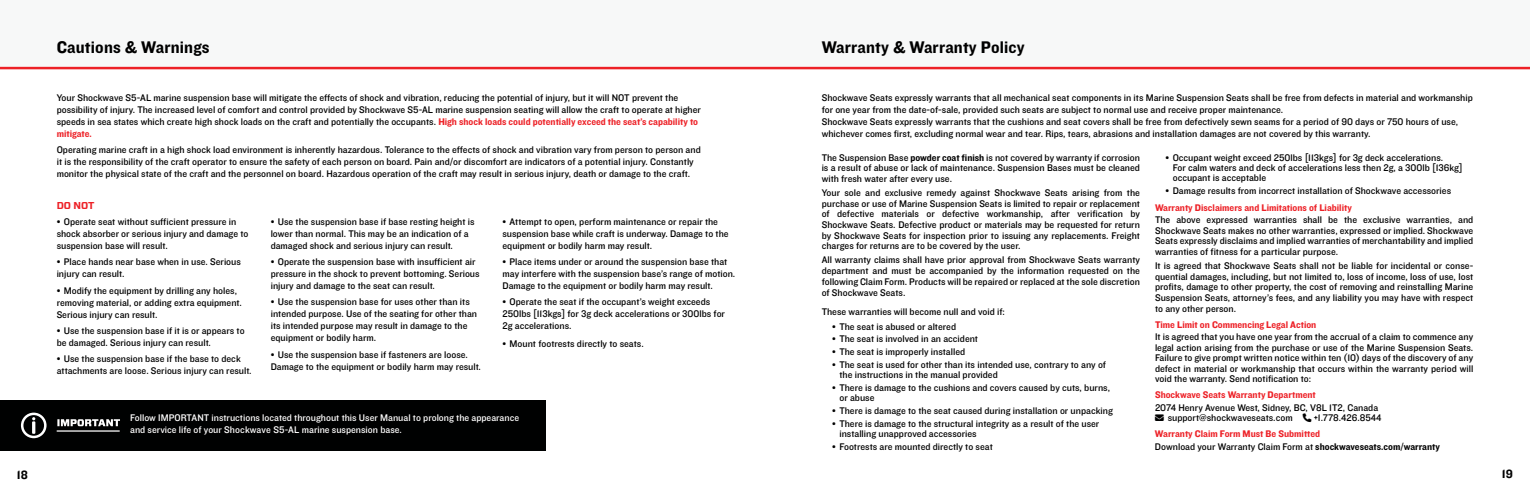
<style>
.page{position:relative;width:1530px;height:495px;background:#fff}
.page>*{position:absolute;margin:0;border:0;box-sizing:border-box;transform-origin:0 0}
.t1{font:17.5px "Knockout HTF51 Middleweight";letter-spacing:.01em;color:#000}
.t2{font:12.5px "Knockout HTF51 Middleweight";color:#000}
.t3{font:10px/12px "Knockout HTF31 Junior Middlewt";color:#000}
.t4{font:10px "Knockout HTF51 Middleweight";color:#ed2127}
.t5{font:10px/12px "Knockout HTF31 Junior Middlewt";color:#fff}
.t6{font:10px/10.6px "Knockout HTF31 Junior Middlewt";color:#000101}
.t7{font:700 10px "Forza";color:#ed2127}
.s1{font-family:"Knockout HTF51 Middleweight";color:#ed2127}
.s2{font-family:"Knockout HTF51 Middleweight"}
</style>
<div class="page">
<div style="left:0;top:0;width:765px;height:68px;background:#f1f3f4"></div>
<div style="left:765px;top:0;width:765px;height:68px;background:#f1f3f4"></div>
<hr style="left:0;top:67px;width:765px;height:2px;background:#ed2127">
<hr style="left:765px;top:67px;width:765px;height:2px;background:#ed2127">
<div style="left:0;top:400px;width:546px;height:51px;background:#000101"></div>
<svg style="left:57px;top:419px;width:63px;height:7px"></svg>
<hr style="left:57px;top:430px;width:63px;height:2px;background:#fff">
<svg style="left:21px;top:413px;width:26px;height:25px"></svg>
<h1 class="t1" style="left:57px;top:37px;width:154px">Cautions &amp; Warnings</h1>
<p class="t3" style="left:57px;top:92px;width:646px">Your Shockwave S5-AL marine suspension base will mitigate the effects of shock and vibration, reducing the potential of injury, but it will NOT prevent the possibility of injury. The increased level of comfort and control provided by Shockwave S5-AL marine suspension seating will allow the craft to operate at higher speeds in sea states which create high shock loads on the craft and potentially the occupants. <span class="s1">High shock loads could potentially exceed the seat’s capability to</span></p>
<p class="t4" style="left:57px;top:129px;width:37px">mitigate.</p>
<p class="t3" style="left:57px;top:144px;width:646px">Operating marine craft in a high shock load environment is inherently hazardous. Tolerance to the effects of shock and vibration vary from person to person and it is the responsibility of the craft operator to ensure the safety of each person on board. Pain and/or discomfort are indicators of a potential injury. Constantly monitor the physical state of the craft and the personnel on board. Hazardous operation of the craft may result in serious injury, death or damage to the craft.</p>
<p class="t7" style="left:57px;top:199px;width:39px">DO NOT</p>
<p class="t3" style="left:57px;top:216px;width:193px">• Operate seat without sufficient pressure in shock absorber or serious injury and damage to suspension base will result.</p>
<p class="t3" style="left:57px;top:256px;width:186px">• Place hands near base when in use. Serious injury can result.</p>
<p class="t3" style="left:57px;top:284px;width:187px">• Modify the equipment by drilling any holes, removing material, or adding extra equipment.<br>Serious injury can result.</p>
<p class="t3" style="left:57px;top:325px;width:189px">• Use the suspension base if it is or appears to be damaged. Serious injury can result.</p>
<p class="t3" style="left:57px;top:353px;width:196px">• Use the suspension base if the base to deck attachments are loose. Serious injury can result.</p>
<p class="t3" style="left:271px;top:216px;width:205px">• Use the suspension base if base resting height is lower than normal. This may be an indication of a damaged shock and serious injury can result.</p>
<p class="t3" style="left:271px;top:256px;width:210px">• Operate the suspension base with insufficient air pressure in the shock to prevent bottoming. Serious injury and damage to the seat can result.</p>
<p class="t3" style="left:271px;top:296px;width:208px">• Use the suspension base for uses other than its intended purpose. Use of the seating for other than its intended purpose may result in damage to the equipment or bodily harm.</p>
<p class="t3" style="left:271px;top:349px;width:212px">• Use the suspension base if fasteners are loose.<br>Damage to the equipment or bodily harm may result.</p>
<p class="t3" style="left:503px;top:216px;width:228px">• Attempt to open, perform maintenance or repair the suspension base while craft is underway. Damage to the equipment or bodily harm may result.</p>
<p class="t3" style="left:503px;top:256px;width:234px">• Place items under or around the suspension base that may interfere with the suspension base’s range of motion.<br>Damage to the equipment or bodily harm may result.</p>
<p class="t3" style="left:503px;top:296px;width:224px">• Operate the seat if the occupant’s weight exceeds<br>250lbs [113kgs] for 3g deck accelerations or 300lbs for<br>2g accelerations.</p>
<p class="t3" style="left:503px;top:338px;width:143px">• Mount footrests directly to seats.</p>
<p class="t5" style="left:130px;top:412px;width:391px">Follow IMPORTANT instructions located throughout this User Manual to prolong the appearance and service life of your Shockwave S5-AL marine suspension base.</p>
<h1 class="t1" style="left:822px;top:37px;width:204px">Warranty &amp; Warranty Policy</h1>
<p class="t3" style="left:822px;top:92px;width:653px">Shockwave Seats expressly warrants that all mechanical seat components in its Marine Suspension Seats shall be free from defects in material and workmanship for one year from the date-of-sale, provided such seats are subject to normal use and receive proper maintenance.<br>Shockwave Seats expressly warrants that the cushions and seat covers shall be free from defectively sewn seams for a period of 90 days or 750 hours of use, whichever comes first, excluding normal wear and tear. Rips, tears, abrasions and installation damages are not covered by this warranty.</p>
<p class="t3" style="left:822px;top:152px;width:320px;line-height:10.6px;text-align:justify">The Suspension Base <span class="s2">powder coat finish</span> is not covered by warranty if corrosion is a result of abuse or lack of maintenance. Suspension Bases must be cleaned with fresh water after every use.</p>
<p class="t3" style="left:822px;top:188px;width:320px;line-height:10.6px;text-align:justify">Your sole and exclusive remedy against Shockwave Seats arising from the purchase or use of Marine Suspension Seats is limited to repair or replacement of defective materials or defective workmanship, after verification by Shockwave Seats. Defective product or materials may be requested for return by Shockwave Seats for inspection prior to issuing any replacements. Freight charges for returns are to be covered by the user.</p>
<p class="t3" style="left:822px;top:255px;width:320px;line-height:10.9px;text-align:justify">All warranty claims shall have prior approval from Shockwave Seats warranty department and must be accompanied by the information requested on the following Claim Form. Products will be repaired or replaced at the sole discretion of Shockwave Seats.</p>
<p class="t3" style="left:822px;top:306px;width:185px">These warranties will become null and void if:</p>
<p class="t3" style="left:832px;top:321px;width:125px">• The seat is abused or altered</p>
<p class="t3" style="left:832px;top:333px;width:147px">• The seat is involved in an accident</p>
<p class="t3" style="left:832px;top:346px;width:134px">• The seat is improperly installed</p>
<p class="t3" style="left:839px;top:360px;width:268px;line-height:10px;text-indent:-7px">• The seat is used for other than its intended use, contrary to any of the instructions in the manual provided</p>
<p class="t3" style="left:839px;top:383px;width:272px;line-height:10px;text-indent:-7px">• There is damage to the cushions and covers caused by cuts, burns, or abuse</p>
<p class="t3" style="left:832px;top:405px;width:282px">• There is damage to the seat caused during installation or unpacking</p>
<p class="t3" style="left:839px;top:419px;width:261px;line-height:10px;text-indent:-7px">• There is damage to the structural integrity as a result of the user installing unapproved accessories</p>
<p class="t3" style="left:832px;top:441px;width:162px">• Footrests are mounted directly to seat</p>
<p class="t3" style="left:1173px;top:153px;width:291px;line-height:10px;text-indent:-7px">• Occupant weight exceed 250lbs [113kgs] for 3g deck accelerations.<br>For calm waters and deck of accelerations less then 2g, a 300lb [136kg] occupant is acceptable</p>
<p class="t3" style="left:1166px;top:185px;width:287px">• Damage results from incorrect installation of Shockwave accessories</p>
<p class="t4" style="left:1155px;top:202px;width:198px">Warranty Disclaimers and Limitations of Liability</p>
<p class="t3" style="left:1155px;top:215px;width:320px;line-height:10.6px;text-align:justify">The above expressed warranties shall be the exclusive warranties, and Shockwave Seats makes no other warranties, expressed or implied. Shockwave Seats expressly disclaims and implied warranties of merchantability and implied warranties of fitness for a particular purpose.</p>
<p class="t3" style="left:1155px;top:261px;width:320px;line-height:10.6px;text-align:justify">It is agreed that Shockwave Seats shall not be liable for incidental or conse&shy;quential damages, including, but not limited to, loss of income, loss of use, lost profits, damage to other property, the cost of removing and reinstalling Marine Suspension Seats, attorney’s fees, and any liability you may have with respect to any other person.</p>
<p class="t4" style="left:1155px;top:319px;width:163px">Time Limit on Commencing Legal Action</p>
<p class="t3" style="left:1155px;top:332px;width:320px;line-height:10.6px;text-align:justify">It is agreed that you have one year from the accrual of a claim to commence any legal action arising from the purchase or use of the Marine Suspension Seats.<br>Failure to give prompt written notice within ten (10) days of the discovery of any defect in material or workmanship that occurs within the warranty period will void the warranty. Send notification to:</p>
<p class="t4" style="left:1155px;top:390px;width:162px">Shockwave Seats Warranty Department</p>
<p class="t6" style="left:1155px;top:402px;width:228px">2074 Henry Avenue West, Sidney, BC, V8L 1T2, Canada ✉ support@shockwaveseats.com □■ +1.778.426.8544</p>
<p class="t4" style="left:1155px;top:429px;width:167px">Warranty Claim Form Must Be Submitted</p>
<p class="t3" style="left:1155px;top:441px;width:286px">Download your Warranty Claim Form at <span class="s2">shockwaveseats.com/warranty</span></p>
<p class="t2" style="left:17px;top:469px;width:13px">18</p>
<p class="t2" style="left:1502px;top:468px;width:13px">19</p>
</div>
